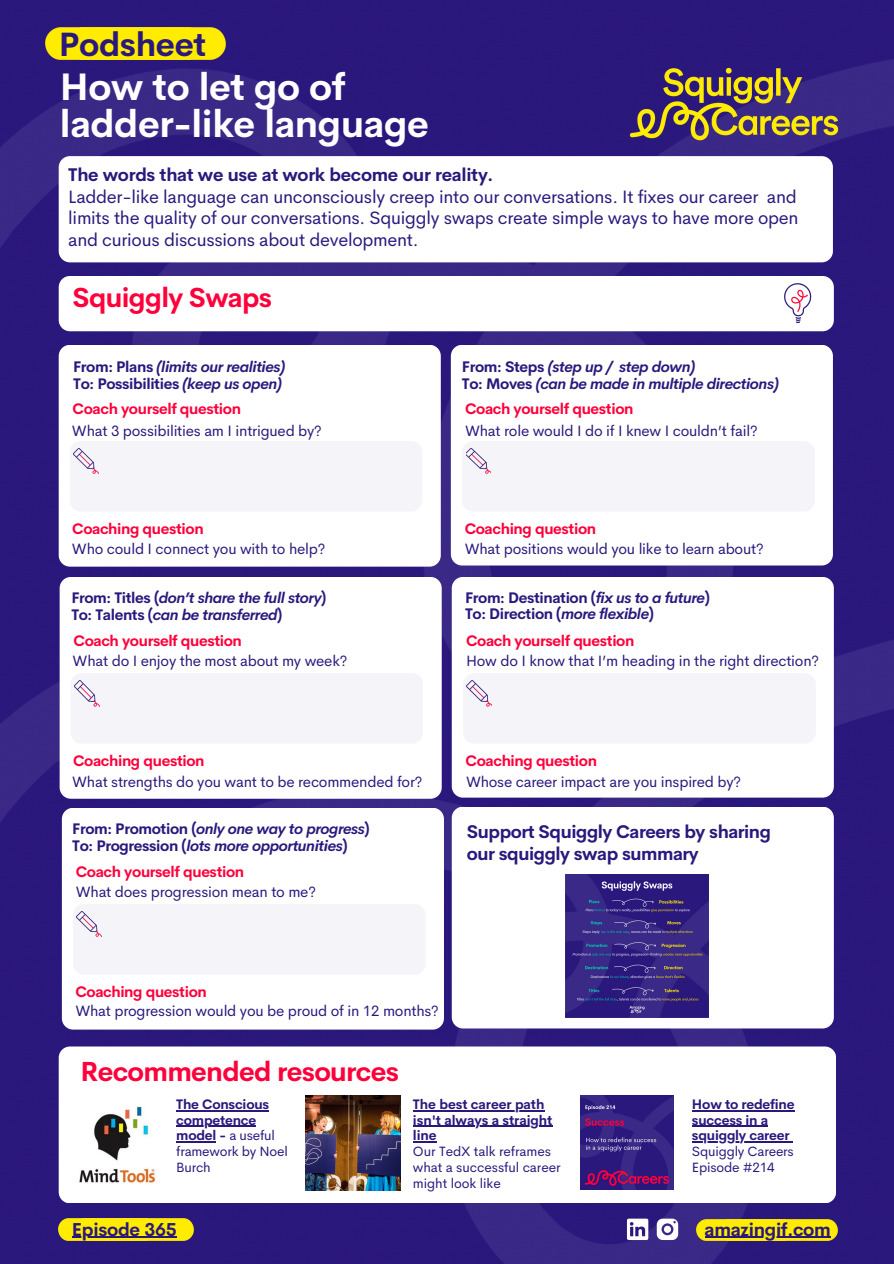
<style>
.page{position:relative;width:894px;height:1264px;background:#fff}
.page>*{position:absolute;margin:0;border:0;box-sizing:border-box;transform-origin:0 0}
.t1{font:700 37.5px "Cerebri Sans";letter-spacing:-.01em;color:#fff}
.t2{font:700 33px "Cerebri Sans";letter-spacing:-.01em;color:#2b187d}
.t3{font:700 27px "Cerebri Sans";letter-spacing:-.025em;color:#ff003b}
.t4{font:700 18.3px "Cerebri Sans";letter-spacing:-.015em;color:#2b187d}
.t5{font:18px/21.5px "Cerebri Sans";letter-spacing:-.015em;color:#2b187d;text-align:justify}
.t6{font:700 18px/21.5px "Cerebri Sans";letter-spacing:-.025em;color:#2b187d}
.t7{font:15px "Cerebri Sans";letter-spacing:-.015em;color:#2b187d}
.t8{font:italic 700 15px "Cerebri Sans";letter-spacing:-.025em;color:#2b187d}
.t9{font:700 15px "Cerebri Sans";letter-spacing:-.025em;color:#ff003b}
.t10{font:700 15px "Cerebri Sans";letter-spacing:-.025em;color:#2b187d}
.t11{font:700 13.5px/15.8px "Cerebri Sans";letter-spacing:-.015em;color:#2b187d}
.t12{font:13.5px/15.8px "Cerebri Sans";letter-spacing:-.005em;color:#2b187d}
.s1{font-style:normal}
.s2{font-style:italic}
.s3{font-weight:400}
</style>
<div class="page">
<img style="left:0;top:0;width:893px;height:1263px">
<div style="left:59px;top:1046px;width:776px;height:157px;background:#fff;border-radius:11px"></div>
<div style="left:59px;top:156px;width:773px;height:106px;background:#fff;border-radius:11px"></div>
<img style="left:79px;top:1106px;width:78px;height:78px">
<img style="left:305px;top:1095px;width:95px;height:95px">
<img style="left:580px;top:1095px;width:93px;height:94px">
<div style="left:59px;top:276px;width:774px;height:55px;background:#fff;border-radius:11px"></div>
<img style="left:784px;top:283px;width:28px;height:40px">
<img style="left:45px;top:28px;width:35px;height:31px">
<div style="left:80px;top:28px;width:145px;height:31px;background:#ffec00"></div>
<img style="left:615px;top:48px;width:236px;height:112px">
<svg style="left:626px;top:1218px;width:22px;height:21px"></svg>
<svg style="left:656px;top:1218px;width:22px;height:21px"></svg>
<img style="left:785px;top:1219px;width:52px;height:21px">
<img style="left:696px;top:1219px;width:89px;height:21px">
<img style="left:148px;top:1218px;width:45px;height:21px">
<div style="left:59px;top:1218px;width:89px;height:21px;background:#ffec00"></div>
<div style="left:59px;top:345px;width:381px;height:221px;background:#fff;border-radius:11px"></div>
<div style="left:450px;top:345px;width:382px;height:220px;background:#fff;border-radius:11px"></div>
<div style="left:69px;top:441px;width:353px;height:70px;background:#f5f4f8;border-radius:11px"></div>
<img style="left:73px;top:448px;width:25px;height:26px">
<div style="left:462px;top:441px;width:352px;height:70px;background:#f5f4f8;border-radius:11px"></div>
<img style="left:466px;top:448px;width:24px;height:26px">
<div style="left:60px;top:577px;width:381px;height:221px;background:#fff;border-radius:11px"></div>
<div style="left:451px;top:577px;width:382px;height:220px;background:#fff;border-radius:11px"></div>
<div style="left:70px;top:673px;width:353px;height:70px;background:#f5f4f8;border-radius:11px"></div>
<img style="left:74px;top:680px;width:25px;height:27px">
<div style="left:463px;top:673px;width:352px;height:70px;background:#f5f4f8;border-radius:11px"></div>
<img style="left:467px;top:680px;width:24px;height:27px">
<div style="left:62px;top:807px;width:382px;height:222px;background:#fff;border-radius:11px"></div>
<div style="left:73px;top:904px;width:352px;height:70px;background:#f5f4f8;border-radius:11px"></div>
<img style="left:77px;top:911px;width:24px;height:26px">
<div style="left:451px;top:806px;width:382px;height:222px;background:#fff;border-radius:11px"></div>
<img style="left:565px;top:874px;width:143px;height:143px">
<hr style="left:413px;top:1109px;width:131px;height:2px;background:#2b187d">
<hr style="left:413px;top:1125px;width:139px;height:1px;background:#2b187d">
<svg style="left:413px;top:1141px;width:23px;height:1px"></svg>
<hr style="left:691px;top:1109px;width:103px;height:2px;background:#2b187d">
<hr style="left:691px;top:1125px;width:76px;height:1px;background:#2b187d">
<hr style="left:691px;top:1141px;width:98px;height:1px;background:#2b187d">
<hr style="left:176px;top:1109px;width:93px;height:2px;background:#2b187d">
<hr style="left:176px;top:1125px;width:80px;height:1px;background:#2b187d">
<hr style="left:176px;top:1141px;width:40px;height:1px;background:#2b187d">
<hr style="left:704px;top:1236px;width:126px;height:1px;background:#2b187d">
<hr style="left:72px;top:1236px;width:104px;height:1px;background:#2b187d">
<p class="t2" style="left:59px;top:23px;width:149px">Podsheet</p>
<p class="t1" style="left:60px;top:63px;width:287px">How to let go of</p>
<p class="t1" style="left:60px;top:100px;width:370px">ladder-like language</p>
<p class="t6" style="left:68px;top:164px;width:426px">The words that we use at work become our reality.</p>
<p class="t5" style="left:68px;top:186px;width:731px">Ladder-like language can unconsciously creep into our conversations. It fixes our career and limits the quality of our conversations. Squiggly swaps create simple ways to have more open and curious discussions about development.</p>
<p class="t3" style="left:73px;top:280px;width:201px">Squiggly Swaps</p>
<p class="t8" style="left:73px;top:357px;width:213px"><span class="s1">From: Plans</span> (limits our realities)</p>
<p class="t10" style="left:73px;top:374px;width:210px">To: Possibilities <span class="s2">(keep us open)</span></p>
<p class="t9" style="left:73px;top:398px;width:170px">Coach yourself question</p>
<p class="t8" style="left:462px;top:357px;width:235px"><span class="s1">From: Steps</span> (step up / step down)</p>
<p class="t8" style="left:462px;top:374px;width:318px"><span class="s1">To: Moves</span> (can be made in multiple directions)</p>
<p class="t9" style="left:465px;top:399px;width:170px">Coach yourself question</p>
<p class="t7" style="left:72px;top:421px;width:251px">What 3 possibilities am I intrigued by?</p>
<p class="t7" style="left:465px;top:421px;width:294px">What role would I do if I knew I couldn’t fail?</p>
<p class="t9" style="left:72px;top:519px;width:133px">Coaching question</p>
<p class="t9" style="left:464px;top:519px;width:133px">Coaching question</p>
<p class="t7" style="left:72px;top:539px;width:255px">Who could I connect you with to help?</p>
<p class="t7" style="left:464px;top:539px;width:300px">What positions would you like to learn about?</p>
<p class="t8" style="left:74px;top:584px;width:224px"><span class="s1">From “Plans”</span> (limits our realities)</p>
<p class="t10" style="left:74px;top:601px;width:221px">To “Possibilities” <span class="s2">(keep us open)</span></p>
<p class="t8" style="left:71px;top:588px;width:256px"><span class="s1">From: Titles (</span>don’t share the full story<span class="s1">)</span></p>
<p class="t8" style="left:71px;top:604px;width:212px"><span class="s1">To: Talents (</span>can be transferred<span class="s1">)</span></p>
<p class="t7" style="left:73px;top:651px;width:276px">What do I enjoy the most about my week?</p>
<p class="t9" style="left:73px;top:630px;width:170px">Coach yourself question</p>
<p class="t10" style="left:465px;top:587px;width:246px">From: Destination (<span class="s2">fix us to a future</span>)</p>
<p class="t10" style="left:465px;top:604px;width:190px">To: Direction (<span class="s2">more flexible</span>)</p>
<p class="t9" style="left:466px;top:631px;width:170px">Coach yourself question</p>
<p class="t7" style="left:466px;top:651px;width:354px">How do I know that I’m heading in the right direction?</p>
<p class="t9" style="left:73px;top:751px;width:133px">Coaching question</p>
<p class="t9" style="left:465px;top:751px;width:133px">Coaching question</p>
<p class="t7" style="left:72px;top:771px;width:351px">What strengths do you want to be recommended for?</p>
<p class="t7" style="left:466px;top:771px;width:276px">Whose career impact are you inspired by?</p>
<p class="t8" style="left:72px;top:818px;width:299px"><span class="s1">From: Promotion (</span>only one way to progress<span class="s1">)</span></p>
<p class="t8" style="left:72px;top:835px;width:277px"><span class="s1">To: Progression (</span>lots more opportunities<span class="s1">)</span></p>
<p class="t9" style="left:76px;top:861px;width:170px">Coach yourself question</p>
<p class="t6" style="left:467px;top:821px;width:305px">Support Squiggly Careers by sharing our squiggly swap summary</p>
<p class="t7" style="left:76px;top:881px;width:241px">What does progression mean to me?</p>
<p class="t9" style="left:75px;top:982px;width:133px">Coaching question</p>
<p class="t7" style="left:75px;top:1001px;width:365px">What progression would you be proud of in 12 months?</p>
<p class="t7" style="left:73px;top:1007px;width:255px">Who could I connect you with to help?</p>
<p class="t3" style="left:80px;top:1053px;width:320px">Recommended resources</p>
<p class="t11" style="left:176px;top:1096px;width:113px">The Conscious competence model - <span class="s3">a useful framework by Noel<br>Burch</span></p>
<p class="t11" style="left:413px;top:1096px;width:141px">The best career path isn't always a straight line</p>
<p class="t12" style="left:413px;top:1143px;width:149px">Our TedX talk reframes what a successful career might look like</p>
<p class="t11" style="left:691px;top:1096px;width:104px">How to redefine success in a squiggly career</p>
<p class="t12" style="left:691px;top:1143px;width:103px">Squiggly Careers<br>Episode #214</p>
<p class="t4" style="left:72px;top:1217px;width:106px">Episode 365</p>
<p class="t4" style="left:704px;top:1217px;width:128px">amazingif.com</p>
</div>
